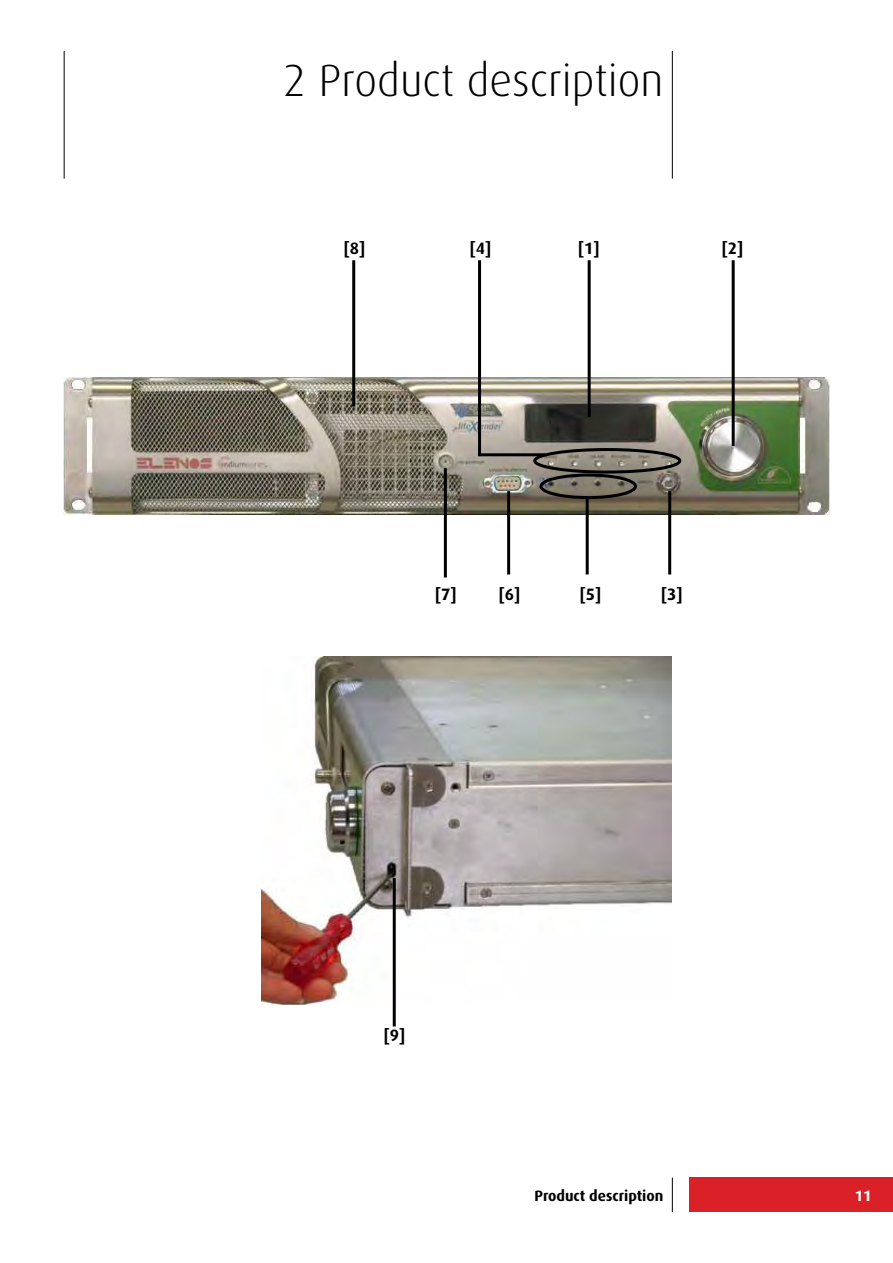
<style>
.page{position:relative;width:893px;height:1263px;background:#fff}
.page>*{position:absolute;margin:0;border:0;box-sizing:border-box;transform-origin:0 0}
.t1{font:300 45px "Dax";color:#000}
.t2{font:700 16.5px "Dax";color:#000}
.t3{font:700 15px "Dax";color:#000}
.t4{font:700 15px "Dax";color:#fff}
</style>
<div class="page">
<div style="left:690px;top:1178px;width:203px;height:34px;background:#da2128"></div>
<hr style="left:672px;top:1178px;width:1px;height:34px;background:#000">
<hr style="left:64px;top:51px;width:1px;height:128px;background:#000">
<hr style="left:672px;top:51px;width:1px;height:128px;background:#000">
<img style="left:64px;top:378px;width:766px;height:136px">
<hr style="left:732px;top:260px;width:3px;height:186px;background:#000">
<hr style="left:588px;top:260px;width:3px;height:157px;background:#000">
<div style="left:533px;top:448px;width:148px;height:26px;border:3px solid #000;border-radius:50%"></div>
<hr style="left:478px;top:260px;width:3px;height:195px;background:#000">
<hr style="left:478px;top:453px;width:67px;height:3px;background:#000">
<hr style="left:668px;top:491px;width:3px;height:83px;background:#000">
<div style="left:539px;top:474px;width:98px;height:25px;border:3px solid #000;border-radius:50%"></div>
<hr style="left:586px;top:499px;width:3px;height:75px;background:#000">
<hr style="left:507px;top:491px;width:3px;height:83px;background:#000">
<hr style="left:444px;top:468px;width:3px;height:109px;background:#000">
<hr style="left:352px;top:260px;width:3px;height:146px;background:#000">
<img style="left:261px;top:656px;width:410px;height:348px">
<hr style="left:393px;top:878px;width:3px;height:148px;background:#000">
<h1 class="t1" style="left:283px;top:56px;width:382px">2 Product description</h1>
<p class="t2" style="left:344px;top:238px;width:23px">[8]</p>
<p class="t2" style="left:470px;top:238px;width:23px">[4]</p>
<p class="t2" style="left:578px;top:238px;width:23px">[1]</p>
<p class="t2" style="left:722px;top:238px;width:23px">[2]</p>
<p class="t2" style="left:435px;top:585px;width:23px">[7]</p>
<p class="t2" style="left:580px;top:585px;width:23px">[5]</p>
<p class="t2" style="left:499px;top:585px;width:23px">[6]</p>
<p class="t2" style="left:661px;top:585px;width:23px">[3]</p>
<p class="t2" style="left:384px;top:1026px;width:23px">[9]</p>
<p class="t3" style="left:534px;top:1187px;width:131px">Product description</p>
<p class="t4" style="left:855px;top:1187px;width:18px">11</p>
</div>
